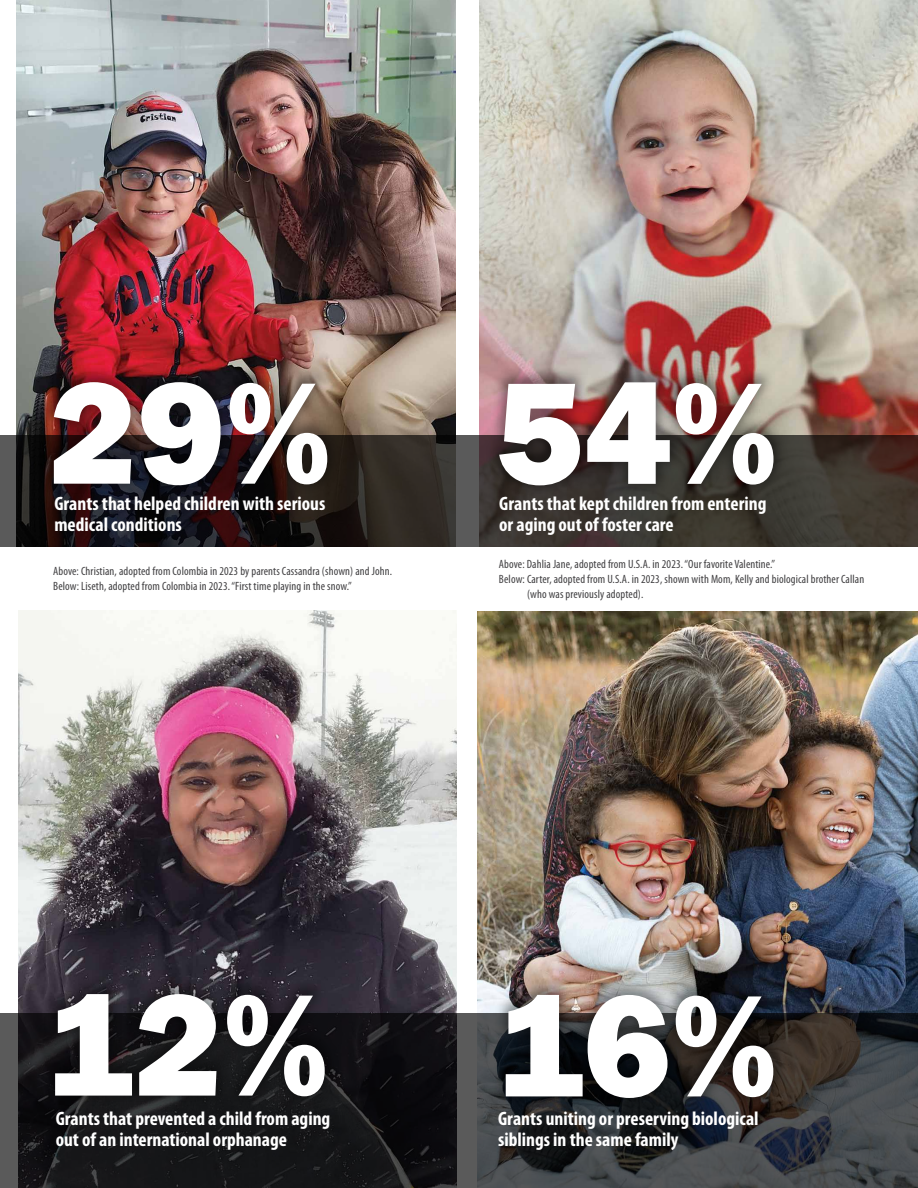
<style>
.page{position:relative;width:918px;height:1188px;background:#fff}
.page>*{position:absolute;margin:0;border:0;box-sizing:border-box;transform-origin:0 0}
.t1{font:800 150px "Franklin Gothic";color:#fff}
.t2{font:700 condensed 19.5px/21px "Myriad Pro";color:#fff}
.t3{font:condensed 12px/15px "Myriad Pro";letter-spacing:.01em;color:#414042}
</style>
<div class="page">
<img style="left:478px;top:611px;width:440px;height:402px">
<img style="left:17px;top:0;width:438px;height:435px">
<img style="left:480px;top:0;width:438px;height:435px">
<img style="left:18px;top:610px;width:439px;height:403px">
<svg style="left:0;top:435px;width:918px;height:111px;background:#322b28"></svg>
<div style="left:40px;top:365px;width:302px;height:131px;background:#000;opacity:.41"></div>
<div style="left:486px;top:364px;width:303px;height:132px;background:#000;opacity:.41"></div>
<svg style="left:0;top:1013px;width:918px;height:175px;background:#292a2c"></svg>
<div style="left:41px;top:976px;width:299px;height:131px;background:#000;opacity:.41"></div>
<div style="left:492px;top:977px;width:296px;height:132px;background:#000;opacity:.41"></div>
<h1 class="t1" style="left:49px;top:336px;width:284px">29%</h1>
<h2 class="t2" style="left:54px;top:493px;width:273px">Grants that helped children with serious medical conditions</h2>
<p class="t3" style="left:53px;top:564px;width:340px">Above: Christian, adopted from Colombia in 2023 by parents Cassandra (shown) and John.<br>Below: Liseth, adopted from Colombia in 2023. “First time playing in the snow.”</p>
<h1 class="t1" style="left:496px;top:336px;width:284px">54%</h1>
<h2 class="t2" style="left:499px;top:492px;width:269px">Grants that kept children from entering or aging out of foster care</h2>
<p class="t3" style="left:499px;top:557px;width:278px">Above: Dahlia Jane, adopted from U.S.A. in 2023. “Our favorite Valentine.”</p>
<p class="t3" style="left:499px;top:572px;width:367px">Below: Carter, adopted from U.S.A. in 2023, shown with Mom, Kelly and biological brother Callan</p>
<p class="t3" style="left:527px;top:587px;width:118px">(who was previously adopted).</p>
<h1 class="t1" style="left:46px;top:948px;width:285px">12%</h1>
<h2 class="t2" style="left:56px;top:1107px;width:276px">Grants that prevented a child from aging out of an international orphanage</h2>
<h1 class="t1" style="left:496px;top:949px;width:283px">16%</h1>
<h2 class="t2" style="left:498px;top:1107px;width:262px">Grants uniting or preserving biological siblings in the same family</h2>
</div>
